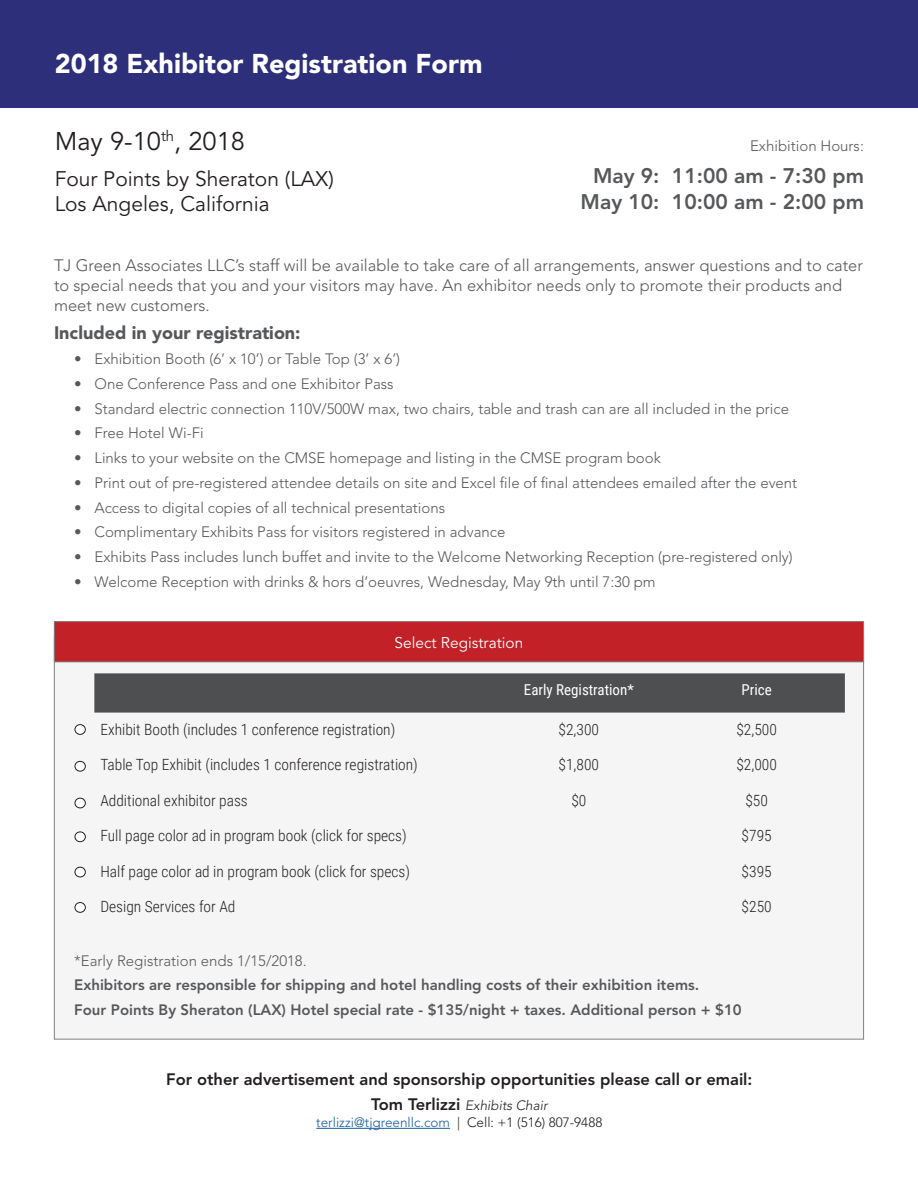
<style>
.page{position:relative;width:918px;height:1188px;background:#fff}
.page>*{position:absolute;margin:0;border:0;box-sizing:border-box;transform-origin:0 0}
.t1{font:900 27px "Avenir LT Std";color:#fff}
.t2{font:25.5px "Avenir LT Std";color:#231f20}
.t3{font:21px/25.2px "Avenir LT Std";color:#231f20}
.t4{font:800 21px/26.2px "Avenir LT Std";color:#57585a;text-align:center}
.t5{font:900 18px "Avenir LT Std";color:#57585a}
.t6{font:300 16.5px/19.8px "Avenir LT Std";color:#57585a}
.t7{font:800 16.5px "Avenir LT Std";color:#231f20}
.t8{font:300 15.45px "Roboto Condensed";color:#231f20}
.t9{font:15.45px "Avenir LT Std";color:#fff}
.t10{font:300 15px "Avenir LT Std";color:#57585a}
.t11{font:800 15px/24.8px "Avenir LT Std";color:#57585a}
.t12{font:15px "Roboto Condensed";color:#fff}
.t13{font:300 13.5px/16.5px "Avenir LT Std";color:#175d9e;text-align:center}
.s1{font-weight:800;font-size:16.5px;color:#231f20}
.s2{font-style:italic;color:#231f20}
.s3{color:#231f20}
</style>
<div class="page">
<div style="left:0;top:0;width:918px;height:108px;background:#2d2f7a"></div>
<div style="left:54px;top:637px;width:810px;height:403px;background:#f5f5f6;border:1px solid #808285"></div>
<div style="left:54px;top:622px;width:810px;height:40px;background:#c12127"></div>
<div style="left:54px;top:621px;width:810px;height:41px;border:1px solid #808285"></div>
<div style="left:75px;top:725px;width:10px;height:9px;background:#fff;border-radius:50%"></div>
<div style="left:75px;top:724px;width:11px;height:11px;border:1px solid #231f20;border-radius:50%"></div>
<div style="left:75px;top:761px;width:10px;height:10px;background:#fff;border-radius:50%"></div>
<div style="left:75px;top:761px;width:11px;height:10px;border:1px solid #231f20;border-radius:50%"></div>
<div style="left:75px;top:798px;width:10px;height:10px;background:#fff;border-radius:50%"></div>
<div style="left:75px;top:798px;width:11px;height:10px;border:1px solid #231f20;border-radius:50%"></div>
<div style="left:75px;top:832px;width:10px;height:10px;background:#fff;border-radius:50%"></div>
<div style="left:75px;top:832px;width:11px;height:10px;border:1px solid #231f20;border-radius:50%"></div>
<div style="left:75px;top:867px;width:10px;height:10px;background:#fff;border-radius:50%"></div>
<div style="left:75px;top:867px;width:11px;height:10px;border:1px solid #231f20;border-radius:50%"></div>
<div style="left:94px;top:673px;width:751px;height:40px;background:#4e4f50"></div>
<div style="left:75px;top:903px;width:10px;height:9px;background:#fff;border-radius:50%"></div>
<div style="left:75px;top:902px;width:11px;height:11px;border:1px solid #231f20;border-radius:50%"></div>
<hr style="left:316px;top:1128px;width:134px;height:1px;background:#175d9e">
<h1 class="t1" style="left:55px;top:48px;width:429px">2018 Exhibitor Registration Form</h1>
<h2 class="t2" style="left:55px;top:126px;width:192px">May 9-10<sup>th</sup>, 2018</h2>
<h3 class="t3" style="left:55px;top:167px;width:281px">Four Points by Sheraton (LAX)<br>Los Angeles, California</h3>
<p class="t10" style="left:750px;top:137px;width:115px">Exhibition Hours:</p>
<h3 class="t4" style="left:581px;top:163px;width:285px">May 9: 11:00 am - 7:30 pm<br>May 10: 10:00 am - 2:00 pm</h3>
<p class="t6" style="left:54px;top:256px;width:810px">TJ Green Associates LLC’s staff will be available to take care of all arrangements, answer questions and to cater to special needs that you and your visitors may have. An exhibitor needs only to promote their products and meet new customers.</p>
<p class="t5" style="left:54px;top:322px;width:248px">Included in your registration:</p>
<p class="t10" style="left:74px;top:350px;width:327px">• Exhibition Booth (6’ x 10’) or Table Top (3’ x 6’)</p>
<p class="t10" style="left:74px;top:375px;width:321px">• One Conference Pass and one Exhibitor Pass</p>
<p class="t10" style="left:74px;top:400px;width:716px">• Standard electric connection 110V/500W max, two chairs, table and trash can are all included in the price</p>
<p class="t10" style="left:74px;top:424px;width:131px">• Free Hotel Wi-Fi</p>
<p class="t10" style="left:74px;top:449px;width:588px">• Links to your website on the CMSE homepage and listing in the CMSE program book</p>
<p class="t10" style="left:74px;top:474px;width:725px">• Print out of pre-registered attendee details on site and Excel file of final attendees emailed after the event</p>
<p class="t10" style="left:74px;top:499px;width:372px">• Access to digital copies of all technical presentations</p>
<p class="t10" style="left:74px;top:523px;width:433px">• Complimentary Exhibits Pass for visitors registered in advance</p>
<p class="t10" style="left:74px;top:548px;width:720px">• Exhibits Pass includes lunch buffet and invite to the Welcome Networking Reception (pre-registered only)</p>
<p class="t10" style="left:74px;top:573px;width:583px">• Welcome Reception with drinks &amp; hors d’oeuvres, Wednesday, May 9th until 7:30 pm</p>
<p class="t9" style="left:395px;top:633px;width:130px">Select Registration</p>
<p class="t8" style="left:100px;top:718px;width:296px">Exhibit Booth (includes 1 conference registration)</p>
<p class="t8" style="left:100px;top:754px;width:319px">Table Top Exhibit (includes 1 conference registration)</p>
<p class="t8" style="left:100px;top:790px;width:149px">Additional exhibitor pass</p>
<p class="t8" style="left:100px;top:825px;width:308px">Full page color ad in program book (click for specs)</p>
<p class="t8" style="left:100px;top:861px;width:311px">Half page color ad in program book (click for specs)</p>
<p class="t8" style="left:100px;top:896px;width:137px">Design Services for Ad</p>
<p class="t12" style="left:524px;top:679px;width:111px">Early Registration*</p>
<p class="t12" style="left:742px;top:679px;width:32px">Price</p>
<p class="t8" style="left:559px;top:718px;width:42px">$2,300</p>
<p class="t8" style="left:559px;top:754px;width:42px">$1,800</p>
<p class="t8" style="left:571px;top:790px;width:17px">$0</p>
<p class="t8" style="left:736px;top:718px;width:42px">$2,500</p>
<p class="t8" style="left:736px;top:754px;width:42px">$2,000</p>
<p class="t8" style="left:745px;top:790px;width:24px">$50</p>
<p class="t8" style="left:742px;top:825px;width:32px">$795</p>
<p class="t8" style="left:742px;top:861px;width:32px">$395</p>
<p class="t8" style="left:742px;top:896px;width:32px">$250</p>
<p class="t10" style="left:74px;top:952px;width:234px">*Early Registration ends 1/15/2018.</p>
<p class="t11" style="left:74px;top:973px;width:669px">Exhibitors are responsible for shipping and hotel handling costs of their exhibition items.<br>Four Points By Sheraton (LAX) Hotel special rate - $135/night + taxes. Additional person + $10</p>
<p class="t7" style="left:166px;top:1069px;width:588px">For other advertisement and sponsorship opportunities please call or email:</p>
<p class="t13" style="left:316px;top:1098px;width:288px"><span class="s1">Tom Terlizzi</span> <span class="s2">Exhibits Chair </span>terlizzi@tjgreenllc.com <span class="s3">| Cell: +1 (516) 807-9488</span></p>
</div>
